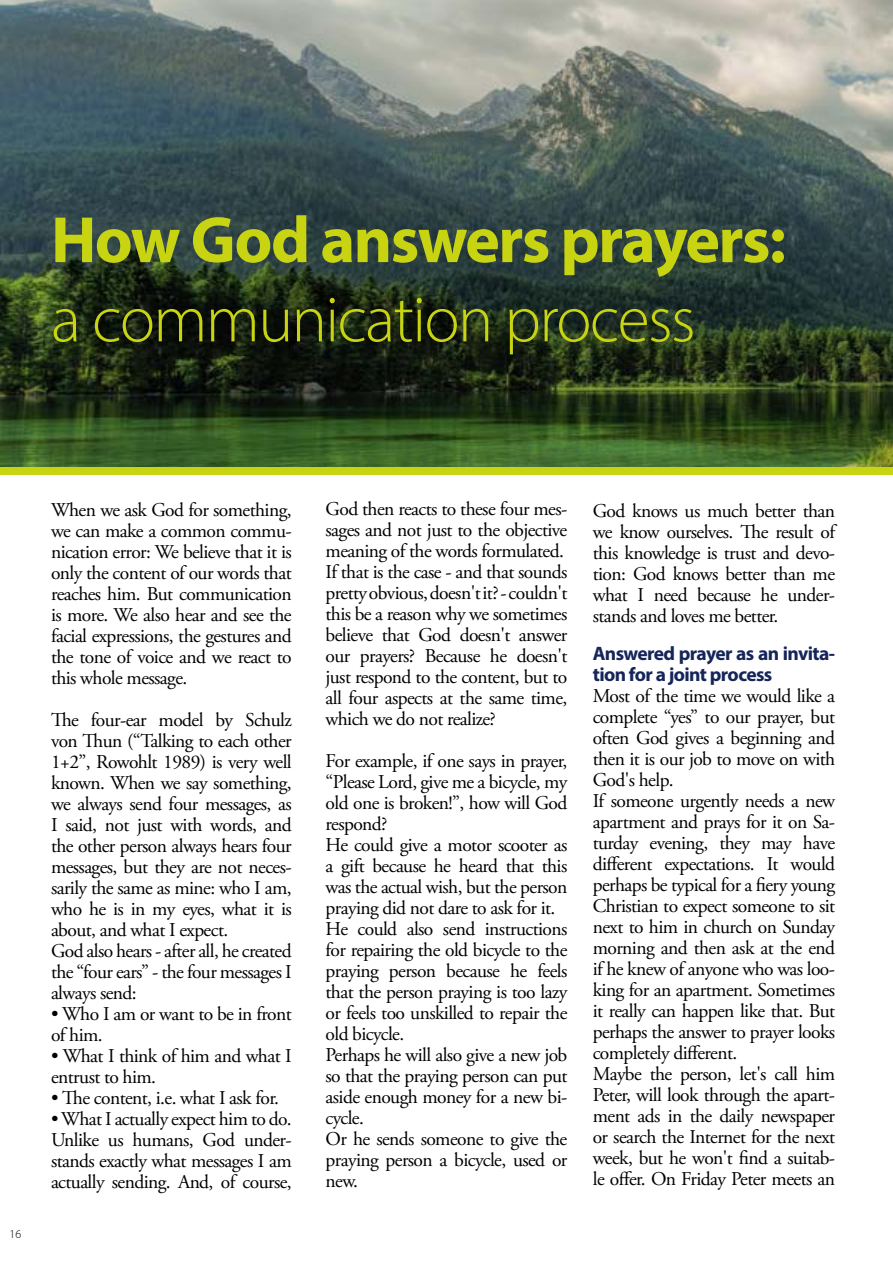
<style>
.page{position:relative;width:893px;height:1263px;background:#fff}
.page>*{position:absolute;margin:0;border:0;box-sizing:border-box;transform-origin:0 0}
.t1{font:700 66px "Myriad Pro";letter-spacing:-.025em;color:#c8d312}
.t2{font:300 66px "Myriad Pro";letter-spacing:-.025em;color:#c8d312}
.t3{font:19.5px/21px "Adobe Garamond Pro";letter-spacing:-.03em;color:#000}
.t4{font:700 19.5px/21px "Myriad Pro";letter-spacing:-.03em;color:#152559}
.t5{font:300 12px "Myriad Pro";color:#000}
</style>
<div class="page">
<img style="left:0;top:0;width:893px;height:468px">
<div style="left:0;top:468px;width:893px;height:7px;background:#c8d312"></div>
<h1 class="t1" style="left:51px;top:197px;width:736px">How God answers prayers:</h1>
<h1 class="t2" style="left:51px;top:280px;width:646px">a communication process</h1>
<p class="t5" style="left:10px;top:1226px;width:13px">16</p>
<p class="t3" style="left:51px;top:500px;width:242px;text-align:justify">When we ask God for something, we can make a common commu&shy;nication error: We believe that it is only the content of our words that reaches him. But communication is more. We also hear and see the facial expressions, the gestures and the tone of voice and we react to this whole message.</p>
<p class="t3" style="left:51px;top:710px;width:242px">The four-ear model by Schulz von Thun (“Talking to each other<br>1+2”, Rowohlt 1989) is very well known. When we say something, we always send four messages, as<br>I said, not just with words, and the other person always hears four messages, but they are not neces&shy;sarily the same as mine: who I am, who he is in my eyes, what it is about, and what I expect.<br>God also hears - after all, he created the “four ears” - the four messages I always send:</p>
<p class="t3" style="left:51px;top:1004px;width:242px">• Who I am or want to be in front of him.</p>
<p class="t3" style="left:51px;top:1046px;width:242px">• What I think of him and what I entrust to him.</p>
<p class="t3" style="left:51px;top:1088px;width:229px">• The content, i.e. what I ask for.</p>
<p class="t3" style="left:51px;top:1109px;width:242px;text-align:justify">• What I actually expect him to do.<br>Unlike us humans, God under&shy;stands exactly what messages I am actually sending. And, of course,</p>
<p class="t3" style="left:326px;top:499px;width:243px">God then reacts to these four mes&shy;sages and not just to the objective meaning of the words formulated.<br>If that is the case - and that sounds pretty obvious, doesn't it? - couldn't this be a reason why we sometimes believe that God doesn't answer our prayers? Because he doesn't just respond to the content, but to all four aspects at the same time, which we do not realize?</p>
<p class="t3" style="left:326px;top:751px;width:243px">For example, if one says in prayer, “Please Lord, give me a bicycle, my old one is broken!”, how will God respond?<br>He could give a motor scooter as a gift because he heard that this was the actual wish, but the person praying did not dare to ask for it.<br>He could also send instructions for repairing the old bicycle to the praying person because he feels that the person praying is too lazy or feels too unskilled to repair the old bicycle.<br>Perhaps he will also give a new job so that the praying person can put aside enough money for a new bi&shy;cycle.<br>Or he sends someone to give the praying person a bicycle, used or new.</p>
<p class="t3" style="left:593px;top:501px;width:244px;text-align:justify">God knows us much better than we know ourselves. The result of this knowledge is trust and devo&shy;tion: God knows better than me what I need because he under&shy;stands and loves me better.</p>
<p class="t4" style="left:593px;top:642px;width:244px">Answered prayer as an invita&shy;tion for a joint process</p>
<p class="t3" style="left:593px;top:686px;width:244px">Most of the time we would like a complete “yes” to our prayer, but often God gives a beginning and then it is our job to move on with<br>God's help.<br>If someone urgently needs a new apartment and prays for it on Sa&shy;turday evening, they may have different expectations. It would perhaps be typical for a fiery young<br>Christian to expect someone to sit next to him in church on Sunday morning and then ask at the end if he knew of anyone who was loo&shy;king for an apartment. Sometimes it really can happen like that. But perhaps the answer to prayer looks completely different.<br>Maybe the person, let's call him<br>Peter, will look through the apart&shy;ment ads in the daily newspaper or search the Internet for the next week, but he won't find a suitab&shy;le offer. On Friday Peter meets an</p>
</div>
